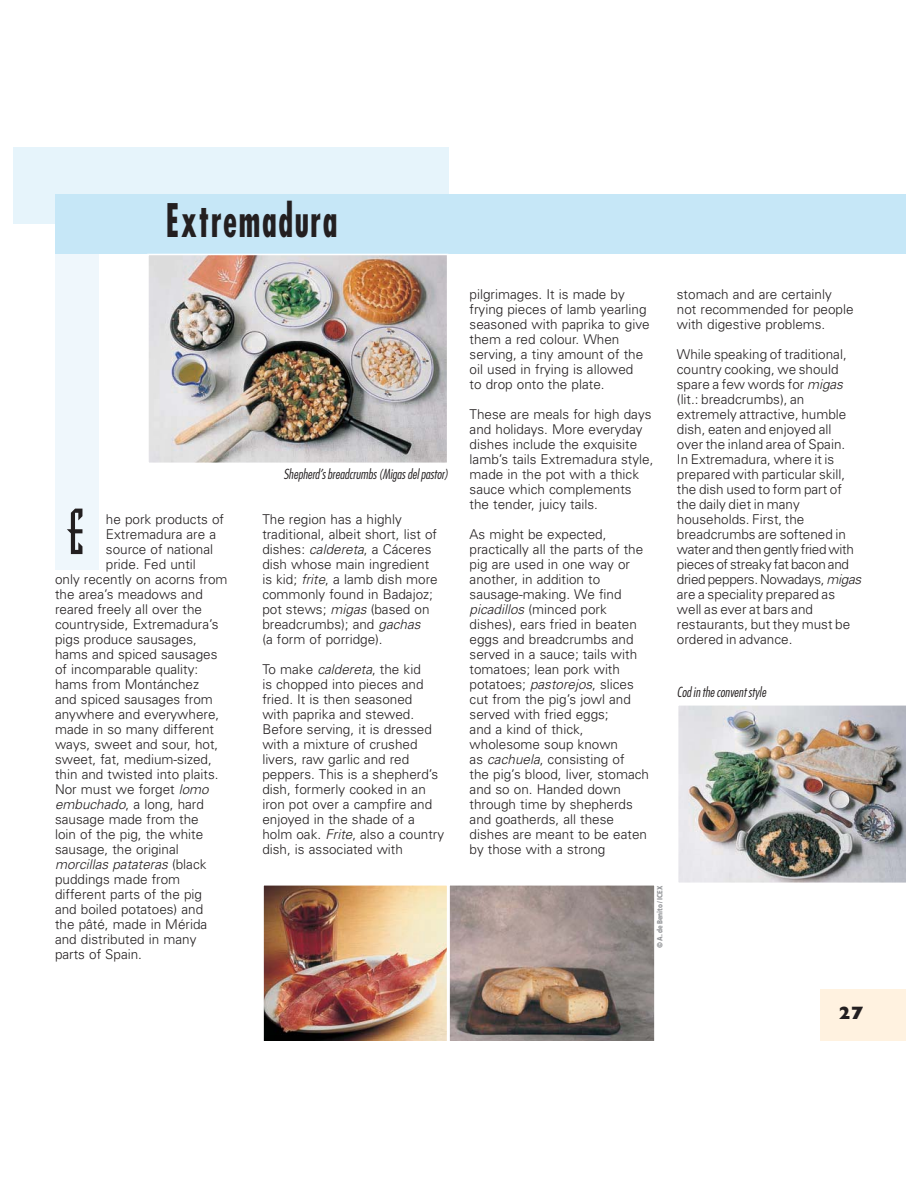
<style>
.page{position:relative;width:918px;height:1188px;background:#fff}
.page>*{position:absolute;margin:0;border:0;box-sizing:border-box;transform-origin:0 0}
.t1{font:60px "Dog";color:#231f20}
.t2{font:700 condensed 45px "Futura";letter-spacing:.05em;color:#231f20;scale:.75 1}
.t3{font:800 18px "Gill Sans";color:#231f20}
.t4{font:300 13.5px/15px "Univers";color:#231f20}
.t5{font:italic 300 condensed 13.5px "Futura";color:#231f20}
.t6{font:italic 300 13.5px "Univers";color:#231f20}
.t7{font:900 7.5px "Frutiger";color:#939598}
.s1{font-style:italic}
.s2{font-style:normal}
</style>
<div class="page">
<div style="left:13px;top:148px;width:435px;height:76px;background:#e6f4fb"></div>
<div style="left:820px;top:989px;width:85px;height:51px;background:#fff2e0"></div>
<div style="left:55px;top:254px;width:43px;height:315px;background:#eff7fc"></div>
<div style="left:55px;top:194px;width:850px;height:60px;background:#c6e7f7"></div>
<img style="left:678px;top:705px;width:227px;height:178px">
<img style="left:263px;top:885px;width:392px;height:155px">
<img style="left:150px;top:257px;width:295px;height:204px">
<div style="left:147px;top:254px;width:301px;height:210px;border:2px solid #fff"></div>
<h2 class="t2" style="left:166px;top:200px;width:230px">Extremadura</h2>
<h1 class="t1" style="left:69px;top:509px;width:17px">E</h1>
<p class="t4" style="left:106px;top:513px;width:120px">he pork products of</p>
<p class="t4" style="left:106px;top:528px;width:112px">Extremadura are a</p>
<p class="t4" style="left:106px;top:543px;width:109px">source of national</p>
<p class="t4" style="left:106px;top:558px;width:92px">pride. Fed until</p>
<p class="t4" style="left:55px;top:573px;width:174px">only recently on acorns from</p>
<p class="t4" style="left:55px;top:588px;width:149px">the area’s meadows and</p>
<p class="t4" style="left:55px;top:603px;width:148px">reared freely all over the</p>
<p class="t4" style="left:55px;top:618px;width:165px">countryside, Extremadura’s</p>
<p class="t4" style="left:55px;top:633px;width:143px">pigs produce sausages,</p>
<p class="t4" style="left:55px;top:648px;width:164px">hams and spiced sausages</p>
<p class="t4" style="left:55px;top:663px;width:145px">of incomparable quality:</p>
<p class="t4" style="left:55px;top:678px;width:146px">hams from Montánchez</p>
<p class="t4" style="left:55px;top:693px;width:159px">and spiced sausages from</p>
<p class="t4" style="left:55px;top:708px;width:166px">anywhere and everywhere,</p>
<p class="t4" style="left:55px;top:723px;width:161px">made in so many different</p>
<p class="t4" style="left:55px;top:738px;width:165px">ways, sweet and sour, hot,</p>
<p class="t4" style="left:55px;top:753px;width:158px">sweet, fat, medium-sized,</p>
<p class="t4" style="left:55px;top:768px;width:165px">thin and twisted into plaits.</p>
<p class="t4" style="left:55px;top:783px;width:155px">Nor must we forget <span class="s1">lomo</span></p>
<p class="t4" style="left:55px;top:798px;width:150px"><span class="s1">embuchado</span>, a long, hard</p>
<p class="t4" style="left:55px;top:813px;width:145px">sausage made from the</p>
<p class="t4" style="left:55px;top:828px;width:150px">loin of the pig, the white</p>
<p class="t4" style="left:55px;top:843px;width:125px">sausage, the original</p>
<p class="t6" style="left:55px;top:859px;width:153px">morcillas patateras <span class="s2">(black</span></p>
<p class="t4" style="left:55px;top:873px;width:127px">puddings made from</p>
<p class="t4" style="left:55px;top:888px;width:148px">different parts of the pig</p>
<p class="t4" style="left:55px;top:903px;width:150px">and boiled potatoes) and</p>
<p class="t4" style="left:55px;top:918px;width:154px">the pâté, made in Mérida</p>
<p class="t4" style="left:55px;top:933px;width:143px">and distributed in many</p>
<p class="t4" style="left:55px;top:948px;width:88px">parts of Spain.</p>
<p class="t5" style="left:283px;top:468px;width:166px">Shepherd’s breadcrumbs (Migas del pastor)</p>
<p class="t4" style="left:262px;top:513px;width:177px">The region has a highly traditional, albeit short, list of dishes: <span class="s1">caldereta</span>, a Cáceres dish whose main ingredient is kid; <span class="s1">frite</span>, a lamb dish more commonly found in Badajoz; pot stews; <span class="s1">migas</span> (based on breadcrumbs); and <span class="s1">gachas<br></span>(a form of porridge).</p>
<p class="t4" style="left:262px;top:663px;width:183px">To make <span class="s1">caldereta</span>, the kid<br>is chopped into pieces and fried. It is then seasoned<br>with paprika and stewed.<br>Before serving, it is dressed with a mixture of crushed livers, raw garlic and red peppers. This is a shepherd’s dish, formerly cooked in an iron pot over a campfire and enjoyed in the shade of a holm oak. <span class="s1">Frite</span>, also a country dish, is associated with</p>
<p class="t4" style="left:470px;top:288px;width:182px">pilgrimages. It is made by frying pieces of lamb yearling seasoned with paprika to give them a red colour. When serving, a tiny amount of the oil used in frying is allowed<br>to drop onto the plate.</p>
<p class="t4" style="left:470px;top:408px;width:185px">These are meals for high days and holidays. More everyday dishes include the exquisite lamb’s tails Extremadura style, made in the pot with a thick sauce which complements the tender, juicy tails.</p>
<p class="t4" style="left:470px;top:528px;width:181px">As might be expected, practically all the parts of the pig are used in one way or another, in addition to sausage-making. We find <span class="s1">picadillos</span> (minced pork dishes), ears fried in beaten eggs and breadcrumbs and served in a sauce; tails with tomatoes; lean pork with potatoes; <span class="s1">pastorejos</span>, slices cut from the pig’s jowl and served with fried eggs;<br>and a kind of thick, wholesome soup known<br>as <span class="s1">cachuela</span>, consisting of<br>the pig’s blood, liver, stomach and so on. Handed down through time by shepherds and goatherds, all these dishes are meant to be eaten by those with a strong</p>
<p class="t7" style="left:657px;top:948px;width:64px;rotate:-90deg">© A. de Benito / ICEX</p>
<p class="t4" style="left:677px;top:288px;width:178px">stomach and are certainly not recommended for people with digestive problems.</p>
<p class="t4" style="left:677px;top:348px;width:186px">While speaking of traditional, country cooking, we should spare a few words for <span class="s1">migas </span>(lit.: breadcrumbs), an extremely attractive, humble dish, eaten and enjoyed all<br>over the inland area of Spain.<br>In Extremadura, where it is prepared with particular skill, the dish used to form part of the daily diet in many households. First, the breadcrumbs are softened in water and then gently fried with pieces of streaky fat bacon and dried peppers. Nowadays, <span class="s1">migas </span>are a speciality prepared as well as ever at bars and restaurants, but they must be ordered in advance.</p>
<p class="t5" style="left:677px;top:687px;width:91px">Cod in the convent style</p>
<h3 class="t3" style="left:839px;top:1007px;width:26px">27</h3>
</div>
